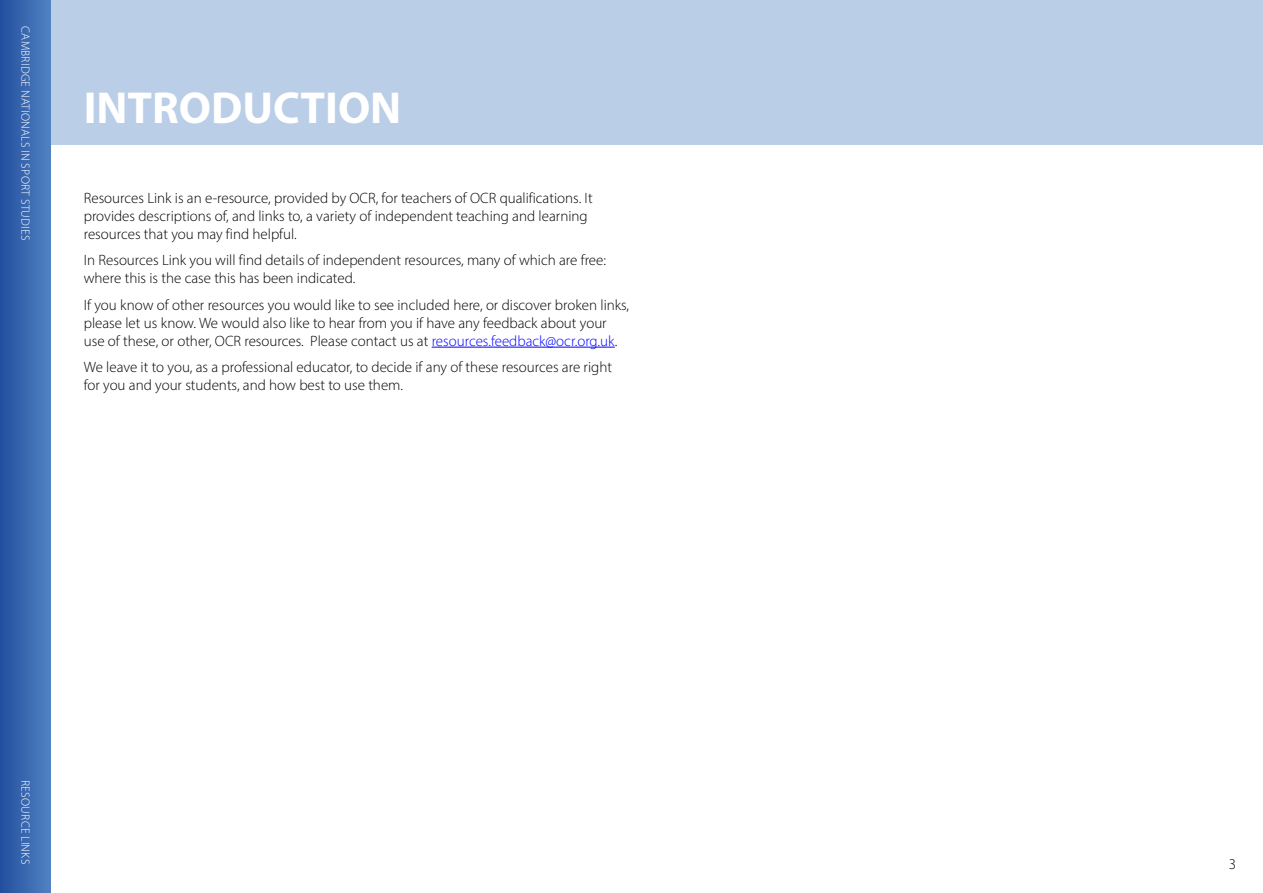
<style>
.page{position:relative;width:1263px;height:893px;background:#fff}
.page>*{position:absolute;margin:0;border:0;box-sizing:border-box;transform-origin:0 0}
.t1{font:700 45px "Myriad Pro";color:#fff}
.Body_10pt{font:300 15px/18px "Myriad Pro";color:#000}
.t2{font:300 12px "Myriad Pro";letter-spacing:.02em;color:#fff}
.s1{color:#00f}
</style>
<div class="page">
<div style="left:0;top:0;width:1263px;height:145px;background:#bacee7"></div>
<div style="left:0;top:0;width:51px;height:893px;background:linear-gradient(to right,#234e9d,#5082c2)"></div>
<hr style="left:432px;top:347px;width:183px;height:1px;background:#00f">
<p class="t2" style="left:33px;top:26px;width:215px;rotate:90deg">CAMBRIDGE NATIONALS IN SPORT STUDIES</p>
<p class="t1" style="left:84px;top:79px;width:319px">INTRODUCTION</p>
<p class="Body_10pt" style="left:84px;top:188px;width:510px">Resources Link is an e-resource, provided by OCR, for teachers of OCR qualifications. It provides descriptions of, and links to, a variety of independent teaching and learning resources that you may find helpful.</p>
<p class="Body_10pt" style="left:84px;top:251px;width:524px">In Resources Link you will find details of independent resources, many of which are free: where this is the case this has been indicated.</p>
<p class="Body_10pt" style="left:84px;top:295px;width:547px">If you know of other resources you would like to see included here, or discover broken links, please let us know. We would also like to hear from you if have any feedback about your use of these, or other, OCR resources. Please contact us at <span class="s1">resources.feedback@ocr.org.uk</span>.</p>
<p class="Body_10pt" style="left:84px;top:358px;width:530px">We leave it to you, as a professional educator, to decide if any of these resources are right for you and your students, and how best to use them.</p>
<p class="t2" style="left:33px;top:780px;width:85px;rotate:90deg">RESOURCE LINKS</p>
<p class="Body_10pt" style="left:1229px;top:855px;width:9px">3</p>
</div>
